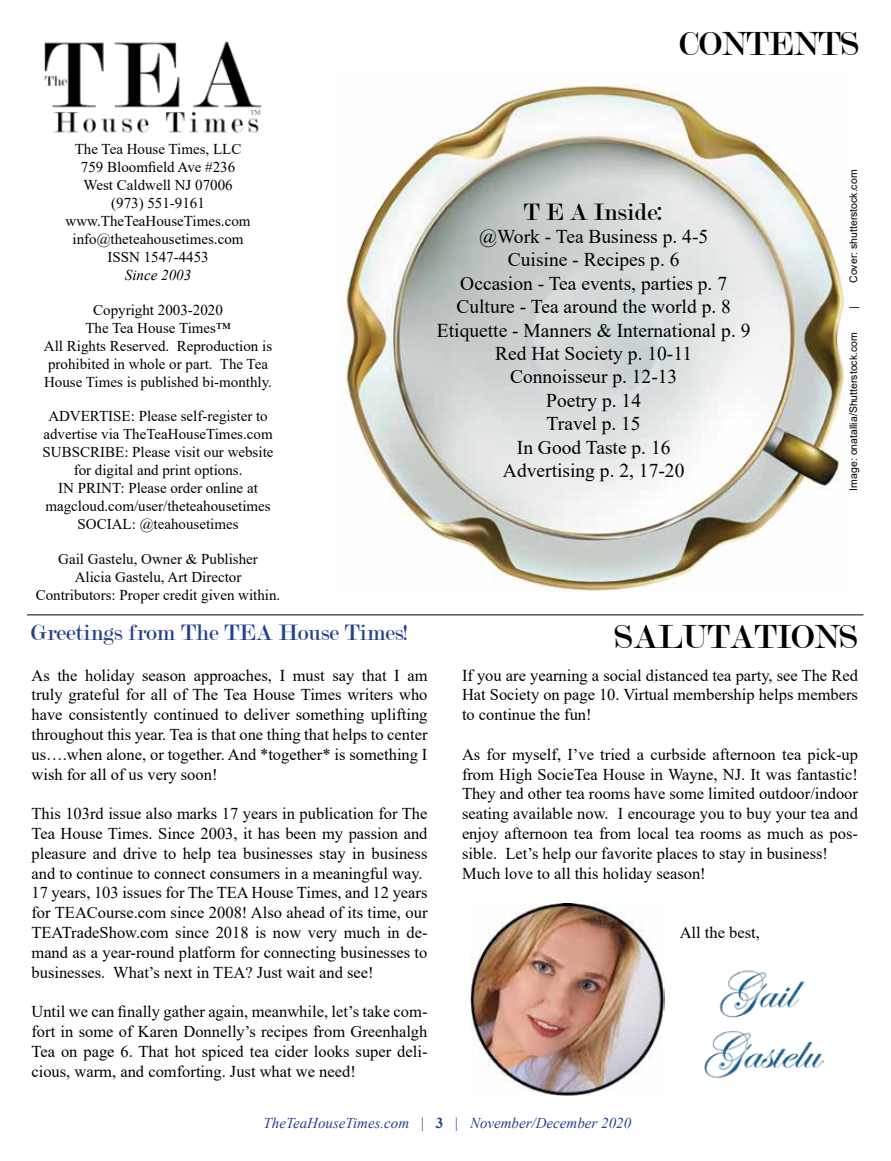
<style>
.page{position:relative;width:891px;height:1161px;background:#fff}
.page>*{position:absolute;margin:0;border:0;box-sizing:border-box;transform-origin:0 0}
.t1{font:36px "Modern";color:#000}
.t2{font:25.5px "Modern";color:#000}
.t3{font:24px "Modern";color:#25408f}
.t4{font:19.5px/23.4px "Times New Roman";color:#000;text-align:center}
.t5{font:16.5px/19.8px "Times New Roman";color:#000;text-align:justify}
.t6{font:15px/18px "Times New Roman";color:#000;text-align:center}
.t7{font:italic 15px "Times New Roman";color:#25408f}
.t8{font:italic 15px "Times New Roman";color:#000}
.t9{font:10.5px "Arial";color:#000}
.s1{font-weight:700;font-style:normal}
</style>
<div class="page">
<img style="left:340px;top:83px;width:505px;height:509px">
<img style="left:44px;top:41px;width:218px;height:92px">
<img style="left:470px;top:903px;width:194px;height:193px">
<hr style="left:27px;top:615px;width:837px;height:1px;background:#000">
<img style="left:704px;top:970px;width:120px;height:108px">
<p class="t6" style="left:66px;top:140px;width:186px">The Tea House Times, LLC<br>759 Bloomfield Ave #236<br>West Caldwell NJ 07006 (973) 551-9161 www.TheTeaHouseTimes.com info@theteahousetimes.com<br>ISSN 1547-4453</p>
<p class="t8" style="left:125px;top:265px;width:68px">Since 2003</p>
<p class="t6" style="left:44px;top:301px;width:230px">Copyright 2003-2020<br>The Tea House Times™<br>All Rights Reserved. Reproduction is prohibited in whole or part. The Tea<br>House Times is published bi-monthly.</p>
<p class="t6" style="left:43px;top:407px;width:232px">ADVERTISE: Please self-register to advertise via TheTeaHouseTimes.com SUBSCRIBE: Please visit our website for digital and print options.<br>IN PRINT: Please order online at magcloud.com/user/theteahousetimes SOCIAL: @teahousetimes</p>
<p class="t6" style="left:36px;top:550px;width:246px">Gail Gastelu, Owner &amp; Publisher<br>Alicia Gastelu, Art Director<br>Contributors: Proper credit given within.</p>
<h1 class="t1" style="left:679px;top:26px;width:182px">CONTENTS</h1>
<h2 class="t2" style="left:524px;top:199px;width:141px">T E A Inside:</h2>
<p class="t4" style="left:437px;top:224px;width:315px">@Work - Tea Business p. 4-5<br>Cuisine - Recipes p. 6<br>Occasion - Tea events, parties p. 7<br>Culture - Tea around the world p. 8<br>Etiquette - Manners &amp; International p. 9<br>Red Hat Society p. 10-11<br>Connoisseur p. 12-13<br>Poetry p. 14<br>Travel p. 15<br>In Good Taste p. 16<br>Advertising p. 2, 17-20</p>
<p class="t9" style="left:846px;top:283px;width:115px;rotate:-90deg">Cover: shutterstock.com</p>
<p class="t9" style="left:846px;top:309px;width:4px;rotate:-90deg">|</p>
<p class="t9" style="left:846px;top:491px;width:160px;rotate:-90deg">Image: onatallia/Shutterstock.com</p>
<h3 class="t3" style="left:31px;top:621px;width:380px">Greetings from The TEA House Times!</h3>
<h1 class="t1" style="left:614px;top:619px;width:245px">SALUTATIONS</h1>
<p class="t5" style="left:32px;top:665px;width:398px">As the holiday season approaches, I must say that I am truly grateful for all of The Tea House Times writers who have consistently continued to deliver something uplifting throughout this year. Tea is that one thing that helps to center us….when alone, or together. And *together* is something I wish for all of us very soon!</p>
<p class="t5" style="left:32px;top:803px;width:398px;text-align:left">This 103rd issue also marks 17 years in publication for The Tea House Times. Since 2003, it has been my passion and pleasure and drive to help tea businesses stay in business and to continue to connect consumers in a meaningful way.<br>17 years, 103 issues for The TEA House Times, and 12 years for TEACourse.com since 2008! Also ahead of its time, our TEATradeShow.com since 2018 is now very much in de&shy;mand as a year-round platform for connecting businesses to businesses. What’s next in TEA? Just wait and see!</p>
<p class="t5" style="left:32px;top:1001px;width:398px">Until we can finally gather again, meanwhile, let’s take com&shy;fort in some of Karen Donnelly’s recipes from Greenhalgh Tea on page 6. That hot spiced tea cider looks super deli&shy;cious, warm, and comforting. Just what we need!</p>
<p class="t5" style="left:462px;top:665px;width:398px">If you are yearning a social distanced tea party, see The Red Hat Society on page 10. Virtual membership helps members to continue the fun!</p>
<p class="t5" style="left:462px;top:744px;width:398px;text-align:left">As for myself, I’ve tried a curbside afternoon tea pick-up from High SocieTea House in Wayne, NJ. It was fantastic!<br>They and other tea rooms have some limited outdoor/indoor seating available now. I encourage you to buy your tea and enjoy afternoon tea from local tea rooms as much as pos&shy;sible. Let’s help our favorite places to stay in business!<br>Much love to all this holiday season!</p>
<p class="t5" style="left:680px;top:922px;width:82px">All the best,</p>
<p class="t7" style="left:264px;top:1113px;width:369px">TheTeaHouseTimes.com | <span class="s1">3</span> | November/December 2020</p>
</div>
